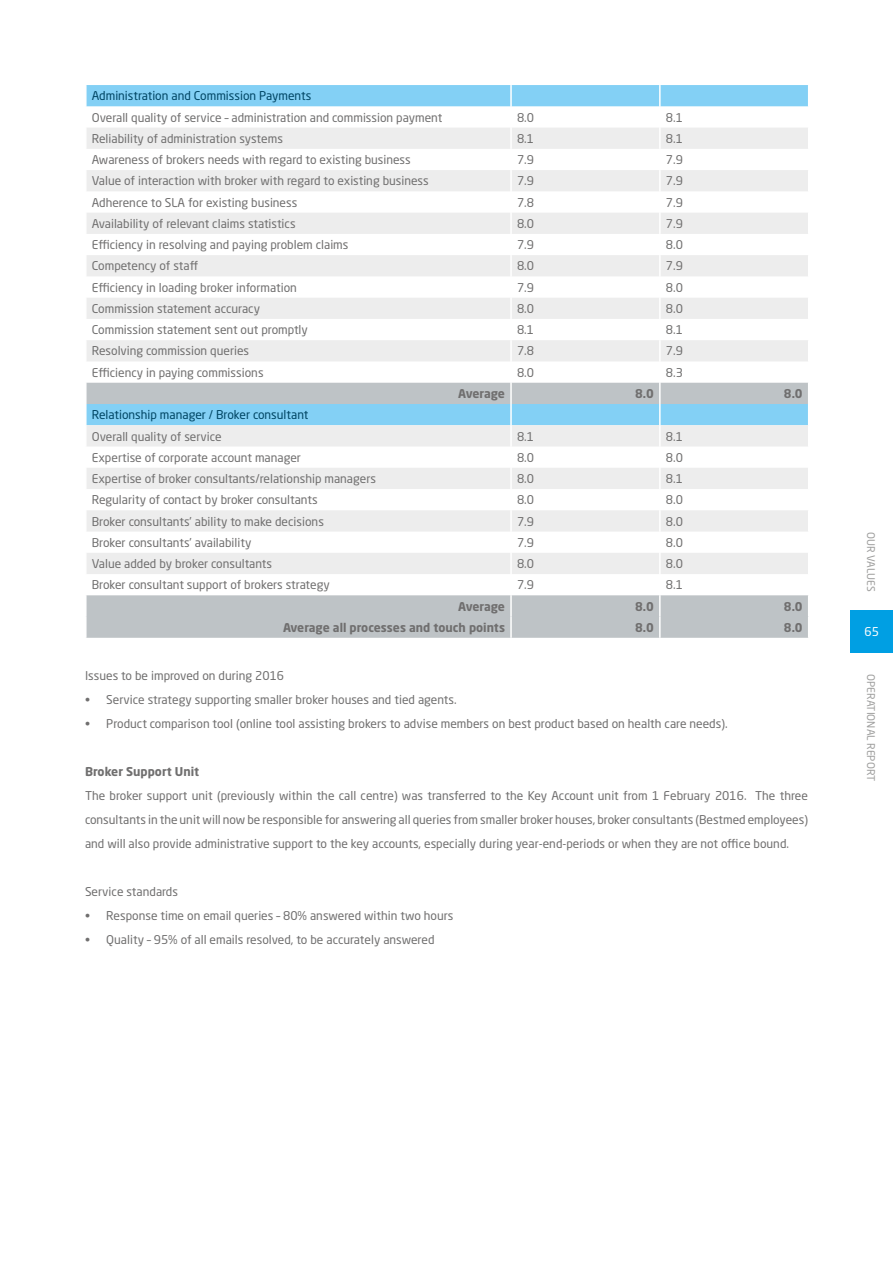
<style>
.page{position:relative;width:893px;height:1263px;background:#fff}
.page>*{position:absolute;margin:0;border:0;box-sizing:border-box;transform-origin:0 0}
.t1{font:12px/24px "Neo Sans Std";color:#706f6f;text-align:justify}
.t2{font:700 12px "Neo Sans Std";color:#706f6f}
.t3{font:12px "Neo Sans Std";color:#004563}
.t4{font:12px "Neo Sans Std";color:#fff}
.t5{font:10.5px "Neo Sans Std";color:#9d9d9c}
</style>
<div class="page">
<div style="left:87px;top:85px;width:721px;height:22px;background:#83d0f5"></div>
<svg style="left:87px;top:128px;width:721px;height:255px"></svg>
<svg style="left:87px;top:383px;width:721px;height:255px"></svg>
<hr style="left:510px;top:106px;width:2px;height:22px;background:#fff">
<hr style="left:659px;top:106px;width:2px;height:22px;background:#fff">
<hr style="left:510px;top:128px;width:2px;height:21px;background:#fff">
<hr style="left:659px;top:128px;width:2px;height:21px;background:#fff">
<hr style="left:510px;top:149px;width:2px;height:21px;background:#fff">
<hr style="left:510px;top:191px;width:2px;height:22px;background:#fff">
<hr style="left:510px;top:234px;width:2px;height:21px;background:#fff">
<hr style="left:510px;top:276px;width:2px;height:22px;background:#fff">
<hr style="left:510px;top:361px;width:2px;height:22px;background:#fff">
<hr style="left:659px;top:149px;width:2px;height:21px;background:#fff">
<hr style="left:659px;top:191px;width:2px;height:22px;background:#fff">
<hr style="left:659px;top:234px;width:2px;height:21px;background:#fff">
<hr style="left:659px;top:276px;width:2px;height:22px;background:#fff">
<hr style="left:659px;top:361px;width:2px;height:22px;background:#fff">
<hr style="left:510px;top:85px;width:2px;height:21px;background:#fff">
<hr style="left:659px;top:85px;width:2px;height:21px;background:#fff">
<hr style="left:510px;top:170px;width:2px;height:21px;background:#fff">
<hr style="left:659px;top:170px;width:2px;height:21px;background:#fff">
<hr style="left:510px;top:213px;width:2px;height:21px;background:#fff">
<hr style="left:659px;top:213px;width:2px;height:21px;background:#fff">
<hr style="left:510px;top:255px;width:2px;height:21px;background:#fff">
<hr style="left:659px;top:255px;width:2px;height:21px;background:#fff">
<hr style="left:510px;top:298px;width:2px;height:21px;background:#fff">
<hr style="left:659px;top:298px;width:2px;height:21px;background:#fff">
<hr style="left:510px;top:340px;width:2px;height:21px;background:#fff">
<hr style="left:659px;top:340px;width:2px;height:21px;background:#fff">
<hr style="left:510px;top:319px;width:2px;height:21px;background:#fff">
<hr style="left:659px;top:319px;width:2px;height:21px;background:#fff">
<hr style="left:510px;top:404px;width:2px;height:21px;background:#fff">
<hr style="left:659px;top:404px;width:2px;height:21px;background:#fff">
<hr style="left:510px;top:574px;width:2px;height:21px;background:#fff">
<hr style="left:659px;top:574px;width:2px;height:21px;background:#fff">
<hr style="left:510px;top:531px;width:2px;height:22px;background:#fff">
<hr style="left:659px;top:531px;width:2px;height:22px;background:#fff">
<hr style="left:510px;top:489px;width:2px;height:21px;background:#fff">
<hr style="left:659px;top:489px;width:2px;height:21px;background:#fff">
<hr style="left:510px;top:446px;width:2px;height:22px;background:#fff">
<hr style="left:659px;top:446px;width:2px;height:22px;background:#fff">
<hr style="left:510px;top:553px;width:2px;height:21px;background:#fff">
<hr style="left:659px;top:553px;width:2px;height:21px;background:#fff">
<hr style="left:510px;top:510px;width:2px;height:21px;background:#fff">
<hr style="left:659px;top:510px;width:2px;height:21px;background:#fff">
<hr style="left:510px;top:468px;width:2px;height:21px;background:#fff">
<hr style="left:659px;top:468px;width:2px;height:21px;background:#fff">
<hr style="left:510px;top:425px;width:2px;height:21px;background:#fff">
<hr style="left:659px;top:425px;width:2px;height:21px;background:#fff">
<hr style="left:510px;top:383px;width:2px;height:21px;background:#fff">
<hr style="left:659px;top:383px;width:2px;height:21px;background:#fff">
<hr style="left:510px;top:595px;width:2px;height:22px;background:#fff">
<hr style="left:659px;top:595px;width:2px;height:22px;background:#fff">
<hr style="left:510px;top:617px;width:2px;height:21px;background:#fff">
<hr style="left:659px;top:617px;width:2px;height:21px;background:#fff">
<div style="left:850px;top:610px;width:43px;height:43px;background:#009fe3"></div>
<p class="t3" style="left:92px;top:88px;width:221px">Administration and Commission Payments</p>
<p class="t1" style="left:92px;top:105px;width:352px">Overall quality of service – administration and commission payment</p>
<p class="t1" style="left:517px;top:105px;width:19px">8.0</p>
<p class="t1" style="left:666px;top:105px;width:19px">8.1</p>
<p class="t1" style="left:92px;top:126px;width:193px">Reliability of administration systems</p>
<p class="t1" style="left:517px;top:126px;width:19px">8.1</p>
<p class="t1" style="left:666px;top:126px;width:19px">8.1</p>
<p class="t1" style="left:92px;top:147px;width:321px">Awareness of brokers needs with regard to existing business</p>
<p class="t1" style="left:517px;top:147px;width:19px">7.9</p>
<p class="t1" style="left:666px;top:147px;width:19px">7.9</p>
<p class="t1" style="left:92px;top:169px;width:338px">Value of interaction with broker with regard to existing business</p>
<p class="t1" style="left:517px;top:169px;width:19px">7.9</p>
<p class="t1" style="left:666px;top:169px;width:19px">7.9</p>
<p class="t1" style="left:92px;top:190px;width:207px">Adherence to SLA for existing business</p>
<p class="t1" style="left:517px;top:190px;width:19px">7.8</p>
<p class="t1" style="left:666px;top:190px;width:19px">7.9</p>
<p class="t1" style="left:92px;top:211px;width:205px">Availability of relevant claims statistics</p>
<p class="t1" style="left:517px;top:211px;width:19px">8.0</p>
<p class="t1" style="left:666px;top:211px;width:19px">7.9</p>
<p class="t1" style="left:92px;top:233px;width:258px">Efficiency in resolving and paying problem claims</p>
<p class="t1" style="left:517px;top:233px;width:19px">7.9</p>
<p class="t1" style="left:666px;top:233px;width:19px">8.0</p>
<p class="t1" style="left:92px;top:254px;width:108px">Competency of staff</p>
<p class="t1" style="left:517px;top:254px;width:19px">8.0</p>
<p class="t1" style="left:666px;top:254px;width:19px">7.9</p>
<p class="t1" style="left:92px;top:275px;width:207px">Efficiency in loading broker information</p>
<p class="t1" style="left:517px;top:275px;width:19px">7.9</p>
<p class="t1" style="left:666px;top:275px;width:19px">8.0</p>
<p class="t1" style="left:92px;top:296px;width:170px">Commission statement accuracy</p>
<p class="t1" style="left:517px;top:296px;width:19px">8.0</p>
<p class="t1" style="left:666px;top:296px;width:19px">8.0</p>
<p class="t1" style="left:92px;top:318px;width:218px">Commission statement sent out promptly</p>
<p class="t1" style="left:517px;top:318px;width:19px">8.1</p>
<p class="t1" style="left:666px;top:318px;width:19px">8.1</p>
<p class="t1" style="left:92px;top:339px;width:159px">Resolving commission queries</p>
<p class="t1" style="left:517px;top:339px;width:19px">7.8</p>
<p class="t1" style="left:666px;top:339px;width:19px">7.9</p>
<p class="t1" style="left:92px;top:360px;width:173px">Efficiency in paying commissions</p>
<p class="t1" style="left:517px;top:360px;width:19px">8.0</p>
<p class="t1" style="left:666px;top:360px;width:19px">8.3</p>
<p class="t2" style="left:458px;top:386px;width:48px">Average</p>
<p class="t2" style="left:635px;top:386px;width:20px">8.0</p>
<p class="t2" style="left:784px;top:386px;width:20px">8.0</p>
<p class="t3" style="left:92px;top:407px;width:218px">Relationship manager / Broker consultant</p>
<p class="t1" style="left:92px;top:424px;width:132px">Overall quality of service</p>
<p class="t1" style="left:517px;top:424px;width:19px">8.1</p>
<p class="t1" style="left:666px;top:424px;width:19px">8.1</p>
<p class="t1" style="left:92px;top:445px;width:211px">Expertise of corporate account manager</p>
<p class="t1" style="left:517px;top:445px;width:19px">8.0</p>
<p class="t1" style="left:666px;top:445px;width:19px">8.0</p>
<p class="t1" style="left:92px;top:466px;width:286px">Expertise of broker consultants/relationship managers</p>
<p class="t1" style="left:517px;top:466px;width:19px">8.0</p>
<p class="t1" style="left:666px;top:466px;width:19px">8.1</p>
<p class="t1" style="left:92px;top:488px;width:227px">Regularity of contact by broker consultants</p>
<p class="t1" style="left:517px;top:488px;width:19px">8.0</p>
<p class="t1" style="left:666px;top:488px;width:19px">8.0</p>
<p class="t1" style="left:92px;top:509px;width:234px">Broker consultants’ ability to make decisions</p>
<p class="t1" style="left:517px;top:509px;width:19px">7.9</p>
<p class="t1" style="left:666px;top:509px;width:19px">8.0</p>
<p class="t1" style="left:92px;top:530px;width:161px">Broker consultants’ availability</p>
<p class="t1" style="left:517px;top:530px;width:19px">7.9</p>
<p class="t1" style="left:666px;top:530px;width:19px">8.0</p>
<p class="t1" style="left:92px;top:551px;width:182px">Value added by broker consultants</p>
<p class="t1" style="left:517px;top:551px;width:19px">8.0</p>
<p class="t1" style="left:666px;top:551px;width:19px">8.0</p>
<p class="t1" style="left:92px;top:573px;width:240px">Broker consultant support of brokers strategy</p>
<p class="t1" style="left:517px;top:573px;width:19px">7.9</p>
<p class="t1" style="left:666px;top:573px;width:19px">8.1</p>
<p class="t2" style="left:458px;top:598px;width:48px">Average</p>
<p class="t2" style="left:635px;top:598px;width:20px">8.0</p>
<p class="t2" style="left:784px;top:598px;width:20px">8.0</p>
<p class="t2" style="left:283px;top:620px;width:224px">Average all processes and touch points</p>
<p class="t2" style="left:635px;top:620px;width:20px">8.0</p>
<p class="t2" style="left:784px;top:620px;width:20px">8.0</p>
<p class="t1" style="left:85px;top:663px;width:201px">Issues to be improved on during 2016</p>
<p class="t1" style="left:85px;top:687px;width:373px">• Service strategy supporting smaller broker houses and tied agents.</p>
<p class="t1" style="left:85px;top:711px;width:644px">• Product comparison tool (online tool assisting brokers to advise members on best product based on health care needs).</p>
<p class="t2" style="left:85px;top:764px;width:116px">Broker Support Unit</p>
<p class="t1" style="left:85px;top:783px;width:724px">The broker support unit (previously within the call centre) was transferred to the Key Account unit from 1 February 2016. The three consultants in the unit will now be responsible for answering all queries from smaller broker houses, broker consultants (Bestmed employees) and will also provide administrative support to the key accounts, especially during year-end-periods or when they are not office bound.</p>
<p class="t1" style="left:85px;top:879px;width:95px">Service standards</p>
<p class="t1" style="left:85px;top:903px;width:370px">• Response time on email queries – 80% answered within two hours</p>
<p class="t1" style="left:85px;top:927px;width:351px">• Quality – 95% of all emails resolved, to be accurately answered</p>
<p class="t5" style="left:877px;top:532px;width:61px;rotate:90deg">OUR VALUES</p>
<p class="t4" style="left:864px;top:624px;width:16px">65</p>
<p class="t5" style="left:877px;top:674px;width:108px;rotate:90deg">OPERATIONAL REPORT</p>
</div>
